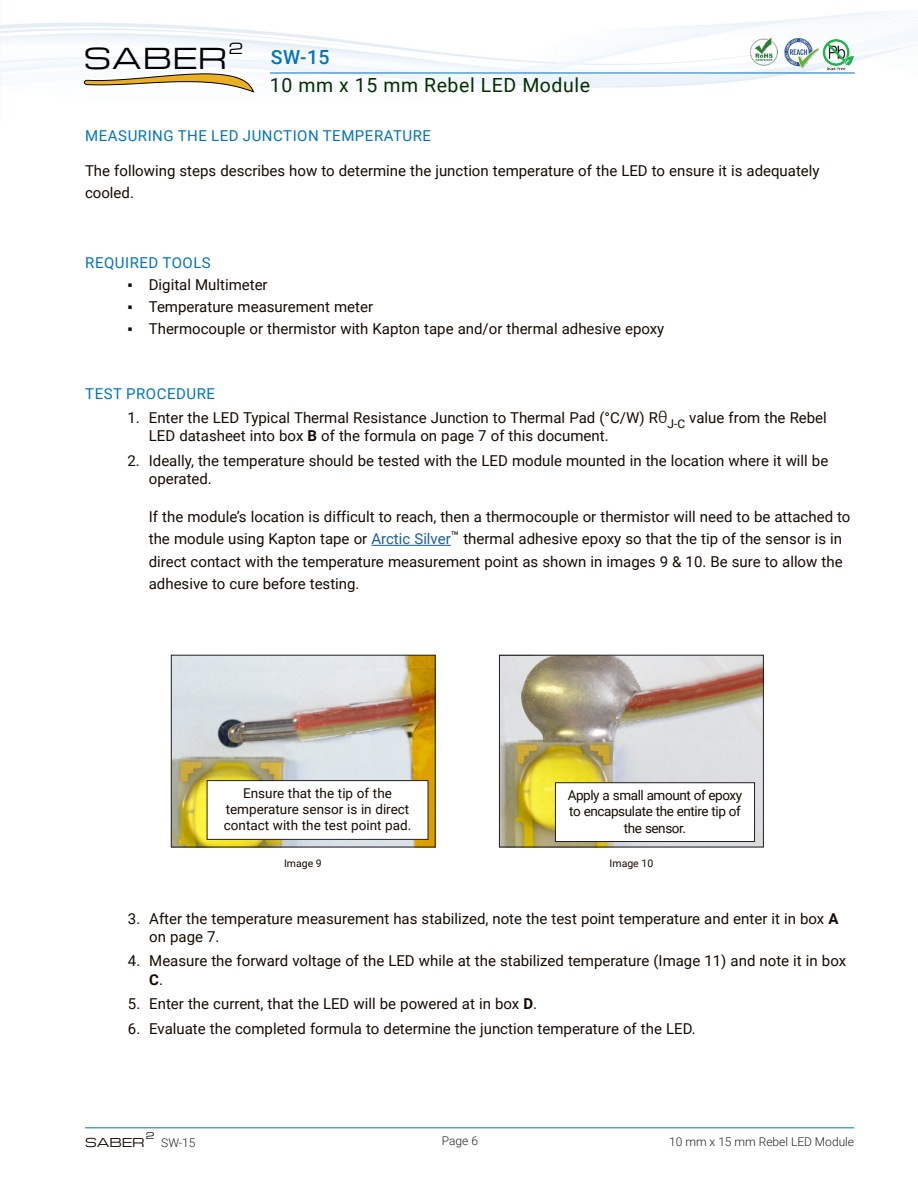
<style>
.page{position:relative;width:918px;height:1188px;background:#fff}
.page>*{position:absolute;margin:0;border:0;box-sizing:border-box;transform-origin:0 0}
.t1{font:28.2px "Michroma";letter-spacing:.025em;color:#000}
.t2{font:19.5px "Roboto";letter-spacing:.03em;color:#032f00}
.t3{font:500 19.5px "Roboto";color:#0074be}
.t4{font:15px/22.5px "Roboto";color:#150b02}
.Heading_1_-_Left_Aligned{font:15px "Roboto";letter-spacing:.035em;color:#0074be}
.t5{font:14.85px "Michroma";color:#000}
.t6{font:13.5px/16.2px "Roboto";color:#150b02;text-align:center}
.t7{font:13.5px/16.2px "Roboto";letter-spacing:-.03em;color:#150b02;text-align:center}
.t8{font:300 12px "Roboto";color:#231f20}
.t9{font:12px "Michroma";color:#150b02}
.Image_Numbers{font:10.5px "Roboto";color:#150b02}
.t10{font:9px "Michroma";color:#150b02}
.s1{font-family:"Calibri"}
.s2{font-family:"Calibri";font-weight:300;font-size:18px}
.s3{font-weight:700}
.s4{color:#175d9e}
</style>
<div class="page">
<img style="left:1px;top:11px;width:917px;height:82px">
<hr style="left:85px;top:1127px;width:769px;height:1px;background:#0074be">
<hr style="left:270px;top:73px;width:585px;height:1px;background:#0074be">
<svg style="left:84px;top:74px;width:170px;height:18px"></svg>
<img style="left:823px;top:38px;width:32px;height:32px">
<img style="left:784px;top:37px;width:35px;height:32px">
<img style="left:751px;top:37px;width:26px;height:28px">
<hr style="left:371px;top:545px;width:80px;height:1px;background:#175d9e">
<img style="left:501px;top:657px;width:261px;height:188px">
<div style="left:499px;top:655px;width:265px;height:192px;border:1px solid #231f20"></div>
<div style="left:555px;top:783px;width:200px;height:59px;background:#fff"></div>
<div style="left:555px;top:782px;width:200px;height:60px;border:1px solid #231f20"></div>
<img style="left:173px;top:657px;width:261px;height:188px">
<div style="left:171px;top:655px;width:265px;height:192px;border:1px solid #231f20"></div>
<div style="left:207px;top:781px;width:221px;height:58px;background:#fff"></div>
<div style="left:207px;top:780px;width:221px;height:60px;border:1px solid #231f20"></div>
<h1 class="t1" style="left:84px;top:42px;width:145px">SABER</h1>
<p class="t5" style="left:229px;top:40px;width:16px">2</p>
<h2 class="t3" style="left:271px;top:44px;width:60px">SW-15</h2>
<h2 class="t2" style="left:270px;top:72px;width:322px">10 mm x 15 mm Rebel LED Module</h2>
<p class="Heading_1_-_Left_Aligned" style="left:85px;top:125px;width:347px">MEASURING THE LED JUNCTION TEMPERATURE</p>
<p class="t4" style="left:85px;top:159px;width:736px">The following steps describes how to determine the junction temperature of the LED to ensure it is adequately cooled.</p>
<p class="Heading_1_-_Left_Aligned" style="left:85px;top:252px;width:127px">REQUIRED TOOLS</p>
<p class="t4" style="left:128px;top:273px;width:142px"><span class="s1">▪</span> Digital Multimeter</p>
<p class="t4" style="left:128px;top:295px;width:247px"><span class="s1">▪</span> Temperature measurement meter</p>
<p class="t4" style="left:128px;top:317px;width:538px"><span class="s1">▪</span> Thermocouple or thermistor with Kapton tape and/or thermal adhesive epoxy</p>
<p class="Heading_1_-_Left_Aligned" style="left:85px;top:383px;width:131px">TEST PROCEDURE</p>
<p class="t4" style="left:149px;top:408px;width:680px;line-height:18px;text-indent:-21px">1. Enter the LED Typical Thermal Resistance Junction to Thermal Pad (°C/W) R<span class="s2">θ</span><sub>J-C</sub> value from the Rebel<br>LED datasheet into box <span class="s3">B</span> of the formula on page 7 of this document.</p>
<p class="t4" style="left:149px;top:451px;width:681px;line-height:18px;text-indent:-21px">2. Ideally, the temperature should be tested with the LED module mounted in the location where it will be operated.</p>
<p class="t4" style="left:149px;top:505px;width:703px">If the module’s location is difficult to reach, then a thermocouple or thermistor will need to be attached to the module using Kapton tape or <span class="s4">Arctic Silver</span><sup>™</sup> thermal adhesive epoxy so that the tip of the sensor is in direct contact with the temperature measurement point as shown in images 9 &amp; 10. Be sure to allow the adhesive to cure before testing.</p>
<p class="t6" style="left:224px;top:784px;width:189px">Ensure that the tip of the temperature sensor is in direct contact with the test point pad.</p>
<p class="Image_Numbers" style="left:284px;top:856px;width:39px">Image 9</p>
<p class="t7" style="left:568px;top:787px;width:176px">Apply a small amount of epoxy to encapsulate the entire tip of the sensor.</p>
<p class="Image_Numbers" style="left:610px;top:856px;width:45px">Image 10</p>
<p class="t4" style="left:149px;top:909px;width:691px;line-height:18px;text-indent:-21px">3. After the temperature measurement has stabilized, note the test point temperature and enter it in box <span class="s3">A </span>on page 7.</p>
<p class="t4" style="left:149px;top:952px;width:698px;line-height:18px;text-indent:-21px">4. Measure the forward voltage of the LED while at the stabilized temperature (Image 11) and note it in box<br><span class="s3">C</span>.</p>
<p class="t4" style="left:128px;top:992px;width:411px">5. Enter the current, that the LED will be powered at in box <span class="s3">D</span>.</p>
<p class="t4" style="left:128px;top:1017px;width:569px">6. Evaluate the completed formula to determine the junction temperature of the LED.</p>
<p class="t10" style="left:146px;top:1131px;width:10px">2</p>
<p class="t9" style="left:85px;top:1135px;width:61px">SABER</p>
<p class="t8" style="left:442px;top:1132px;width:38px">Page 6</p>
<p class="t8" style="left:161px;top:1134px;width:36px">SW-15</p>
<p class="t8" style="left:669px;top:1133px;width:186px">10 mm x 15 mm Rebel LED Module</p>
</div>
